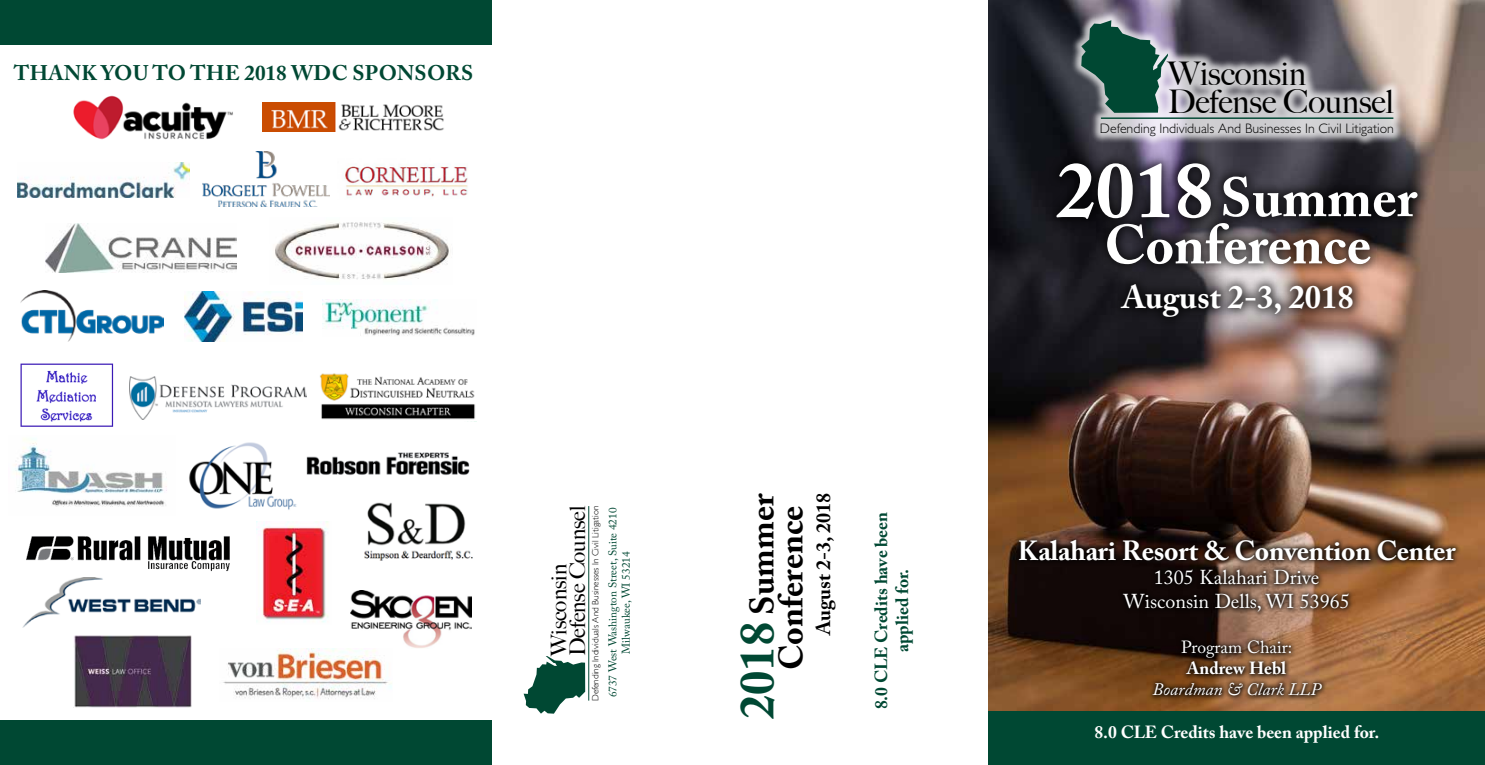
<style>
.page{position:relative;width:1485px;height:765px;background:#fff}
.page>*{position:absolute;margin:0;border:0;box-sizing:border-box;transform-origin:0 0}
.t1{font:700 78.5px "Adobe Caslon Pro";color:#fff}
.t2{font:700 54.62px/47.2px "Adobe Caslon Pro";color:#fff}
.t3{font:700 33.62px/29.1px "Adobe Caslon Pro";color:#000}
.t4{font:500 32.62px/28px "Big Caslon";color:#000}
.t5{font:700 32.5px "Adobe Caslon Pro";color:#fff}
.t6{font:700 27.5px "Adobe Caslon Pro";letter-spacing:-.01em;color:#fff}
.t7{font:500 21.62px/18.6px "Big Caslon";color:#000}
.t8{font:700 21.12px "Adobe Caslon Pro";letter-spacing:.015em;color:#004833}
.t9{font:20px/24px "Adobe Caslon Pro";color:#fff;text-align:center}
.t10{font:700 20px "Adobe Caslon Pro";color:#000}
.t11{font:700 17.5px "Adobe Caslon Pro";color:#fff}
.t12{font:700 17.5px "Adobe Caslon Pro";color:#004833}
.t13{font:italic 17.5px "Adobe Caslon Pro";color:#fff}
.t14{font:17.5px "Adobe Caslon Pro";color:#fff}
.t15{font:300 13.75px "Gill Sans Std";color:#000}
.t16{font:11.25px/13.5px "Adobe Caslon Pro";color:#004833;text-align:center}
.t17{font:300 9.12px "Gill Sans Std";color:#000}
.s1{font-size:48.38px;color:#004833}
</style>
<div class="page">
<img style="left:988px;top:0;width:497px;height:711px">
<div style="left:1211px;top:164px;width:219px;height:65px;background:#000;opacity:.75"></div>
<div style="left:1095px;top:211px;width:287px;height:118px;background:#000;opacity:.75"></div>
<div style="left:1045px;top:151px;width:178px;height:79px;background:#000;opacity:.75"></div>
<div style="left:988px;top:711px;width:497px;height:54px;background:#004833"></div>
<svg style="left:524px;top:656px;width:61px;height:58px"></svg>
<hr style="left:588px;top:506px;width:1px;height:195px;background:#004833">
<div style="left:1070px;top:10px;width:334px;height:137px;background:#fff;opacity:.75"></div>
<svg style="left:1081px;top:20px;width:87px;height:93px;background:#3c6760"></svg>
<hr style="left:1101px;top:117px;width:292px;height:2px;background:#004833">
<div style="left:1013px;top:534px;width:449px;height:167px;background:#000;opacity:.92"></div>
<div style="left:0;top:720px;width:491px;height:45px;background:#004833"></div>
<div style="left:0;top:0;width:491px;height:45px;background:#004833"></div>
<img style="left:73px;top:95px;width:160px;height:45px">
<img style="left:262px;top:102px;width:182px;height:30px">
<img style="left:17px;top:163px;width:173px;height:34px">
<img style="left:203px;top:151px;width:126px;height:56px">
<img style="left:344px;top:164px;width:124px;height:33px">
<img style="left:45px;top:223px;width:191px;height:50px">
<img style="left:275px;top:222px;width:174px;height:58px">
<img style="left:21px;top:291px;width:143px;height:51px">
<img style="left:184px;top:291px;width:118px;height:51px">
<img style="left:323px;top:300px;width:152px;height:36px">
<img style="left:20px;top:363px;width:94px;height:64px">
<img style="left:130px;top:377px;width:177px;height:42px">
<img style="left:320px;top:373px;width:155px;height:47px">
<img style="left:15px;top:439px;width:152px;height:68px">
<img style="left:189px;top:442px;width:108px;height:68px">
<img style="left:306px;top:452px;width:164px;height:23px">
<img style="left:26px;top:536px;width:204px;height:36px">
<img style="left:256px;top:522px;width:72px;height:101px">
<img style="left:364px;top:502px;width:109px;height:59px">
<img style="left:350px;top:590px;width:122px;height:58px">
<img style="left:223px;top:648px;width:169px;height:51px">
<img style="left:74px;top:635px;width:118px;height:72px">
<img style="left:23px;top:578px;width:178px;height:49px">
<h3 class="t8" style="left:14px;top:60px;width:461px">THANK YOU TO THE 2018 WDC SPONSORS</h3>
<h3 class="t7" style="left:550px;top:656px;width:152px;rotate:-90deg">Wisconsin<br>Defense Counsel</h3>
<p class="t17" style="left:590px;top:701px;width:197px;rotate:-90deg">Defending Individuals And Businesses In Civil Litigation</p>
<p class="t16" style="left:606px;top:697px;width:191px;rotate:-90deg">6737 West Washington Street, Suite 4210<br>Milwaukee, WI 53214</p>
<h3 class="t3" style="left:747px;top:670px;width:178px;text-indent:-49px;rotate:-90deg"><span class="s1">2018</span> Summer<br>Conference</h3>
<h3 class="t10" style="left:811px;top:635px;width:144px;rotate:-90deg">August 2-3, 2018</h3>
<h3 class="t12" style="left:871px;top:709px;width:199px;rotate:-90deg">8.0 CLE Credits have been</h3>
<h3 class="t12" style="left:892px;top:652px;width:85px;rotate:-90deg">applied for.</h3>
<h3 class="t4" style="left:1168px;top:60px;width:227px">Wisconsin<br>Defense Counsel</h3>
<p class="t15" style="left:1100px;top:121px;width:296px">Defending Individuals And Businesses In Civil Litigation</p>
<h1 class="t1" style="left:1056px;top:144px;width:159px">2018</h1>
<h2 class="t2" style="left:1104px;top:174px;width:314px;text-indent:116px">Summer<br>Conference</h2>
<h3 class="t5" style="left:1122px;top:278px;width:233px">August 2-3, 2018</h3>
<h3 class="t6" style="left:1018px;top:535px;width:439px">Kalahari Resort &amp; Convention Center</h3>
<h3 class="t9" style="left:1123px;top:565px;width:228px">1305 Kalahari Drive<br>Wisconsin Dells, WI 53965</h3>
<h3 class="t14" style="left:1181px;top:637px;width:113px">Program Chair:</h3>
<h3 class="t11" style="left:1187px;top:658px;width:101px">Andrew Hebl</h3>
<h3 class="t13" style="left:1152px;top:679px;width:170px">Boardman &amp; Clark LLP</h3>
<h3 class="t11" style="left:1094px;top:722px;width:286px">8.0 CLE Credits have been applied for.</h3>
</div>
